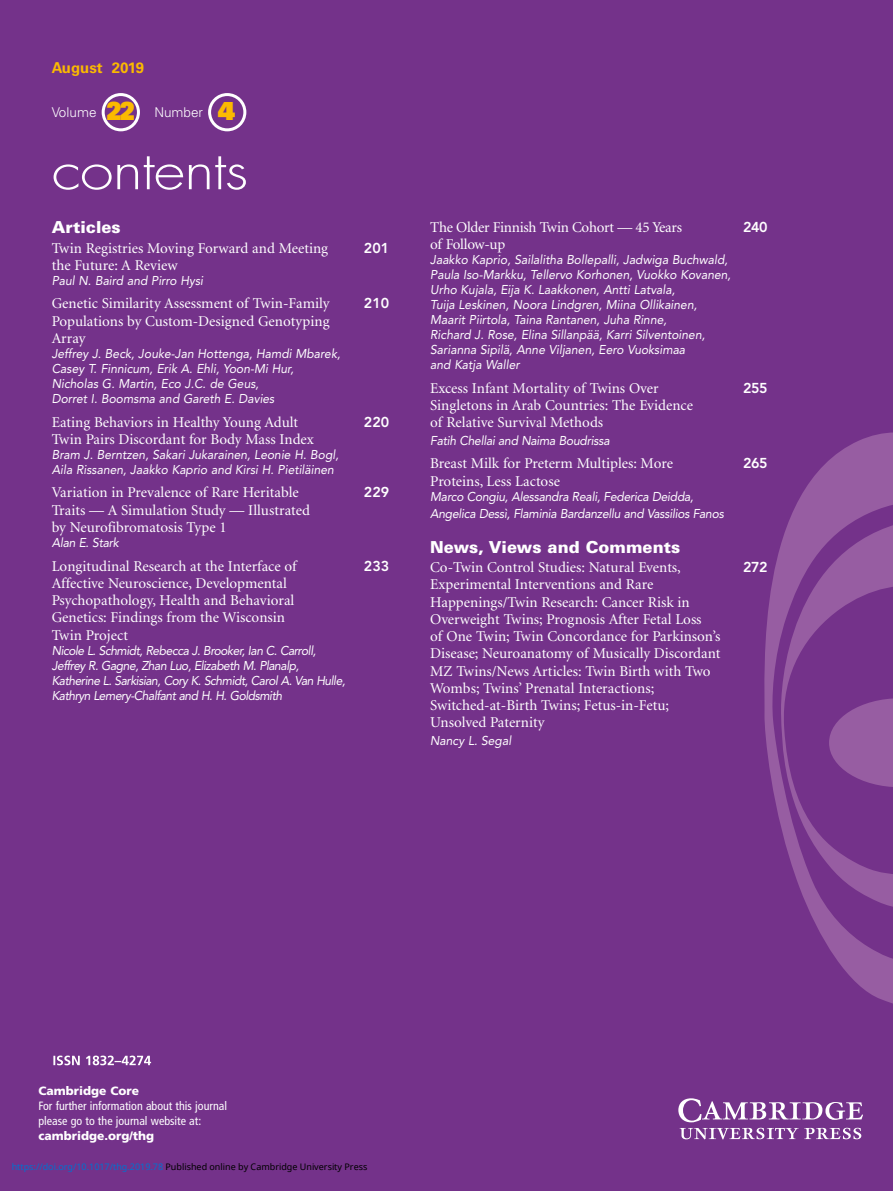
<style>
.page{position:relative;width:893px;height:1191px;background:#74328a}
.page>*{position:absolute;margin:0;border:0;box-sizing:border-box;transform-origin:0 0}
.t1{font:24.9px "Univers LT Std X Black";color:#fbba00;scale:.85 1}
.t2{font:24.9px "Univers LT Std X Black";color:#fbba00}
.t3{font:900 16.5px "Univers LT Std";color:#fff}
.t4{font:15px/17.2px "Minion";color:#fff}
.t5{font:15px "Minion";letter-spacing:-.02em;color:#fff}
.t6{font:700 15px "Univers LT Std";color:#fbba00}
.t7{font:800 14.25px "Avenir LT Std";color:#fff}
.t8{font:300 13.5px "Univers LT Std";color:#fff}
.t9{font:italic 12.75px/15px "Avenir LT Std";color:#fff;scale:.95 1}
.t10{font:italic 12.75px/15px "Avenir LT Std";letter-spacing:-.04em;color:#fff;scale:.95 1}
.t11{font:italic 12.75px/17.2px "Avenir LT Std";letter-spacing:-.02em;color:#fff;scale:.95 1}
.t12{font:condensed 12px/15px "Frutiger LT Std";color:#fff}
.t13{font:900 12px "Frutiger LT Std";color:#fff}
.t14{font:9px "Noto Sans";color:#000}
.s1{color:#0172cf}
</style>
<div class="page">
<div style="left:885px;top:0;width:8px;height:1000px;background:#74328a"></div>
<svg style="left:754px;top:261px;width:139px;height:771px;background:#7d3d90"></svg>
<div style="left:103px;top:95px;width:35px;height:35px;background:#74328a;border-radius:50%"></div>
<div style="left:102px;top:93px;width:38px;height:38px;border:3px solid #fff;border-radius:50%"></div>
<div style="left:210px;top:95px;width:35px;height:35px;background:#74328a;border-radius:50%"></div>
<div style="left:208px;top:93px;width:38px;height:38px;border:3px solid #fff;border-radius:50%"></div>
<svg style="left:54px;top:156px;width:192px;height:34px;background:#8e59a0"></svg>
<svg style="left:678px;top:1098px;width:185px;height:41px;background:#9563a6"></svg>
<svg style="left:53px;top:1055px;width:98px;height:10px"></svg>
<p class="t6" style="left:52px;top:59px;width:94px">August 2019</p>
<p class="t8" style="left:52px;top:104px;width:46px">Volume</p>
<p class="t8" style="left:154px;top:104px;width:50px">Number</p>
<h1 class="t1" style="left:107px;top:95px;width:35px">22</h1>
<h1 class="t2" style="left:218px;top:95px;width:19px">4</h1>
<p class="t3" style="left:52px;top:217px;width:71px">Articles</p>
<p class="t4" style="left:52px;top:240px;width:278px">Twin Registries Moving Forward and Meeting</p>
<p class="t7" style="left:364px;top:239px;width:27px">201</p>
<p class="t4" style="left:52px;top:257px;width:127px">the Future: A Review</p>
<p class="t9" style="left:52px;top:273px;width:161px">Paul N. Baird and Pirro Hysi</p>
<p class="t4" style="left:52px;top:295px;width:279px">Genetic Similarity Assessment of Twin-Family</p>
<p class="t7" style="left:364px;top:295px;width:27px">210</p>
<p class="t4" style="left:52px;top:313px;width:279px">Populations by Custom-Designed Genotyping<br>Array</p>
<p class="t9" style="left:52px;top:346px;width:305px">Jeffrey J. Beck, Jouke-Jan Hottenga, Hamdi Mbarek, Casey T. Finnicum, Erik A. Ehli, Yoon-Mi Hur, Nicholas G. Martin, Eco J.C. de Geus,<br>Dorret I. Boomsma and Gareth E. Davies</p>
<p class="t4" style="left:52px;top:414px;width:248px">Eating Behaviors in Healthy Young Adult</p>
<p class="t7" style="left:364px;top:413px;width:27px">220</p>
<p class="t4" style="left:52px;top:431px;width:264px">Twin Pairs Discordant for Body Mass Index</p>
<p class="t9" style="left:52px;top:447px;width:304px">Bram J. Berntzen, Sakari Jukarainen, Leonie H. Bogl,<br>Aila Rissanen, Jaakko Kaprio and Kirsi H. Pietiläinen</p>
<p class="t4" style="left:52px;top:484px;width:249px">Variation in Prevalence of Rare Heritable</p>
<p class="t7" style="left:364px;top:484px;width:27px">229</p>
<p class="t4" style="left:52px;top:502px;width:260px">Traits — A Simulation Study — Illustrated by Neurofibromatosis Type 1</p>
<p class="t11" style="left:52px;top:534px;width:72px">Alan E. Stark</p>
<p class="t4" style="left:52px;top:558px;width:246px">Longitudinal Research at the Interface of</p>
<p class="t7" style="left:364px;top:557px;width:27px">233</p>
<p class="t4" style="left:52px;top:575px;width:244px">Affective Neuroscience, Developmental Psychopathology, Health and Behavioral Genetics: Findings from the Wisconsin Twin Project</p>
<p class="t10" style="left:52px;top:643px;width:311px">Nicole L. Schmidt, Rebecca J. Brooker, Ian C. Carroll, Jeffrey R. Gagne, Zhan Luo, Elizabeth M. Planalp, Katherine L. Sarkisian, Cory K. Schmidt, Carol A. Van Hulle, Kathryn Lemery-Chalfant and H. H. Goldsmith</p>
<p class="t5" style="left:430px;top:220px;width:253px">The Older Finnish Twin Cohort — 45 Years</p>
<p class="t7" style="left:743px;top:218px;width:26px">240</p>
<p class="t5" style="left:430px;top:237px;width:77px">of Follow-up</p>
<p class="t9" style="left:430px;top:252px;width:318px">Jaakko Kaprio, Sailalitha Bollepalli, Jadwiga Buchwald, Paula Iso-Markku, Tellervo Korhonen, Vuokko Kovanen, Urho Kujala, Eija K. Laakkonen, Antti Latvala,<br>Tuija Leskinen, Noora Lindgren, Miina Ollikainen, Maarit Piirtola, Taina Rantanen, Juha Rinne,<br>Richard J. Rose, Elina Sillanpää, Karri Silventoinen, Sarianna Sipilä, Anne Viljanen, Eero Vuoksimaa<br>and Katja Waller</p>
<p class="t4" style="left:430px;top:380px;width:230px">Excess Infant Mortality of Twins Over</p>
<p class="t7" style="left:743px;top:379px;width:26px">255</p>
<p class="t4" style="left:430px;top:397px;width:264px">Singletons in Arab Countries: The Evidence of Relative Survival Methods</p>
<p class="t11" style="left:430px;top:432px;width:190px">Fatih Chellai and Naima Boudrissa</p>
<p class="t4" style="left:430px;top:455px;width:244px">Breast Milk for Preterm Multiples: More</p>
<p class="t7" style="left:743px;top:455px;width:26px">265</p>
<p class="t4" style="left:430px;top:472px;width:131px">Proteins, Less Lactose</p>
<p class="t11" style="left:430px;top:488px;width:311px">Marco Congiu, Alessandra Reali, Federica Deidda,<br>Angelica Dessì, Flaminia Bardanzellu and Vassilios Fanos</p>
<p class="t3" style="left:430px;top:536px;width:251px">News, Views and Comments</p>
<p class="t4" style="left:430px;top:559px;width:252px">Co-Twin Control Studies: Natural Events,</p>
<p class="t7" style="left:743px;top:559px;width:26px">272</p>
<p class="t4" style="left:430px;top:576px;width:292px">Experimental Interventions and Rare Happenings/Twin Research: Cancer Risk in Overweight Twins; Prognosis After Fetal Loss<br>of One Twin; Twin Concordance for Parkinson’s Disease; Neuroanatomy of Musically Discordant MZ Twins/News Articles: Twin Birth with Two Wombs; Twins’ Prenatal Interactions; Switched-at-Birth Twins; Fetus-in-Fetu; Unsolved Paternity</p>
<p class="t9" style="left:430px;top:733px;width:87px">Nancy L. Segal</p>
<p class="t13" style="left:39px;top:1083px;width:102px">Cambridge Core</p>
<p class="t12" style="left:39px;top:1098px;width:190px">For further information about this journal please go to the journal website at:</p>
<p class="t13" style="left:39px;top:1128px;width:117px">cambridge.org/thg</p>
<p class="t14" style="left:12px;top:1160px;width:357px"><span class="s1">https://doi.org/10.1017/thg.2019.78</span> Published online by Cambridge University Press</p>
</div>
